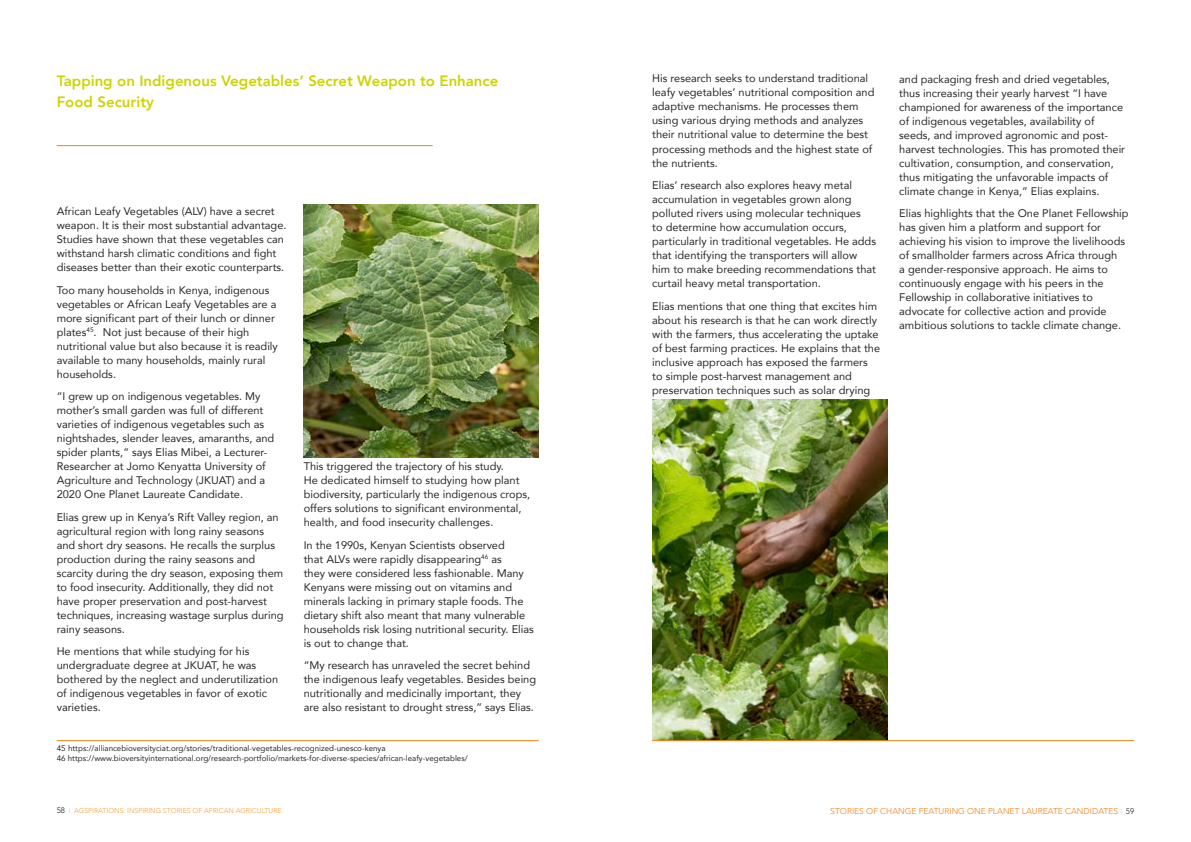
<style>
.page{position:relative;width:1191px;height:842px;background:#fff}
.page>*{position:absolute;margin:0;border:0;box-sizing:border-box;transform-origin:0 0}
.t1{font:800 15px/21px "Avenir";color:#cdd500}
.t2{font:11px/14px "Avenir";color:#282827}
.t3{font:300 8.5px "Avenir";color:#f0821a}
.t4{font:8px/10px "Avenir";color:#282827}
.t5{font:300 7px "Avenir";color:#f6a140}
.s1{font-size:8px;color:#282827}
.s2{color:#c6c6c6}
.s3{font-size:7px;color:#c6c6c6}
</style>
<div class="page">
<img style="left:304px;top:204px;width:235px;height:254px">
<img style="left:652px;top:400px;width:235px;height:340px">
<hr style="left:57px;top:145px;width:376px;height:1px;background:#f18700">
<hr style="left:652px;top:740px;width:482px;height:1px;background:#f0821a">
<hr style="left:57px;top:740px;width:481px;height:1px;background:#f0821a">
<h1 class="t1" style="left:57px;top:70px;width:443px">Tapping on Indigenous Vegetables’ Secret Weapon to Enhance<br>Food Security</h1>
<p class="t2" style="left:57px;top:204px;width:231px">African Leafy Vegetables (ALV) have a secret weapon. It is their most substantial advantage.<br>Studies have shown that these vegetables can withstand harsh climatic conditions and fight diseases better than their exotic counterparts.</p>
<p class="t2" style="left:57px;top:282px;width:223px">Too many households in Kenya, indigenous vegetables or African Leafy Vegetables are a more significant part of their lunch or dinner plates<sup>45</sup>. Not just because of their high nutritional value but also because it is readily available to many households, mainly rural households.</p>
<p class="t2" style="left:57px;top:389px;width:219px">“I grew up on indigenous vegetables. My mother’s small garden was full of different varieties of indigenous vegetables such as nightshades, slender leaves, amaranths, and spider plants,” says Elias Mibei, a Lecturer-Researcher at Jomo Kenyatta University of Agriculture and Technology (JKUAT) and a 2020 One Planet Laureate Candidate.</p>
<p class="t2" style="left:57px;top:509px;width:228px">Elias grew up in Kenya’s Rift Valley region, an agricultural region with long rainy seasons and short dry seasons. He recalls the surplus production during the rainy seasons and scarcity during the dry season, exposing them to food insecurity. Additionally, they did not have proper preservation and post-harvest techniques, increasing wastage surplus during rainy seasons.</p>
<p class="t2" style="left:57px;top:644px;width:223px">He mentions that while studying for his undergraduate degree at JKUAT, he was bothered by the neglect and underutilization of indigenous vegetables in favor of exotic varieties.</p>
<p class="t2" style="left:304px;top:459px;width:228px">This triggered the trajectory of his study.<br>He dedicated himself to studying how plant biodiversity, particularly the indigenous crops, offers solutions to significant environmental, health, and food insecurity challenges.</p>
<p class="t2" style="left:304px;top:538px;width:232px">In the 1990s, Kenyan Scientists observed<br>that ALVs were rapidly disappearing<sup>46</sup> as<br>they were considered less fashionable. Many Kenyans were missing out on vitamins and minerals lacking in primary staple foods. The dietary shift also meant that many vulnerable households risk losing nutritional security. Elias is out to change that.</p>
<p class="t2" style="left:304px;top:658px;width:234px">“My research has unraveled the secret behind the indigenous leafy vegetables. Besides being nutritionally and medicinally important, they are also resistant to drought stress,” says Elias.</p>
<p class="t4" style="left:57px;top:743px;width:412px">45 https://alliancebioversityciat.org/stories/traditional-vegetables-recognized-unesco-kenya<br>46 https://www.bioversityinternational.org/research-portfolio/markets-for-diverse-species/african-leafy-vegetables/</p>
<p class="t2" style="left:652px;top:71px;width:224px">His research seeks to understand traditional leafy vegetables’ nutritional composition and adaptive mechanisms. He processes them using various drying methods and analyzes their nutritional value to determine the best processing methods and the highest state of the nutrients.</p>
<p class="t2" style="left:652px;top:178px;width:225px">Elias’ research also explores heavy metal accumulation in vegetables grown along polluted rivers using molecular techniques<br>to determine how accumulation occurs, particularly in traditional vegetables. He adds that identifying the transporters will allow him to make breeding recommendations that curtail heavy metal transportation.</p>
<p class="t2" style="left:652px;top:298px;width:229px">Elias mentions that one thing that excites him about his research is that he can work directly with the farmers, thus accelerating the uptake of best farming practices. He explains that the inclusive approach has exposed the farmers to simple post-harvest management and preservation techniques such as solar drying</p>
<p class="t2" style="left:899px;top:71px;width:227px">and packaging fresh and dried vegetables, thus increasing their yearly harvest “I have championed for awareness of the importance of indigenous vegetables, availability of seeds, and improved agronomic and post&shy;harvest technologies. This has promoted their cultivation, consumption, and conservation, thus mitigating the unfavorable impacts of climate change in Kenya,” Elias explains.</p>
<p class="t2" style="left:899px;top:206px;width:231px">Elias highlights that the One Planet Fellowship has given him a platform and support for achieving his vision to improve the livelihoods of smallholder farmers across Africa through<br>a gender-responsive approach. He aims to continuously engage with his peers in the Fellowship in collaborative initiatives to advocate for collective action and provide ambitious solutions to tackle climate change.</p>
<p class="t5" style="left:57px;top:806px;width:226px"><span class="s1">58</span> <span class="s2">I</span> AGSPIRATIONS: INSPIRING STORIES OF AFRICAN AGRICULTURE</p>
<p class="t3" style="left:830px;top:806px;width:305px">STORIES OF CHANGE FEATURING ONE PLANET LAUREATE CANDIDATES <span class="s3">I</span> <span class="s1">59</span></p>
</div>
